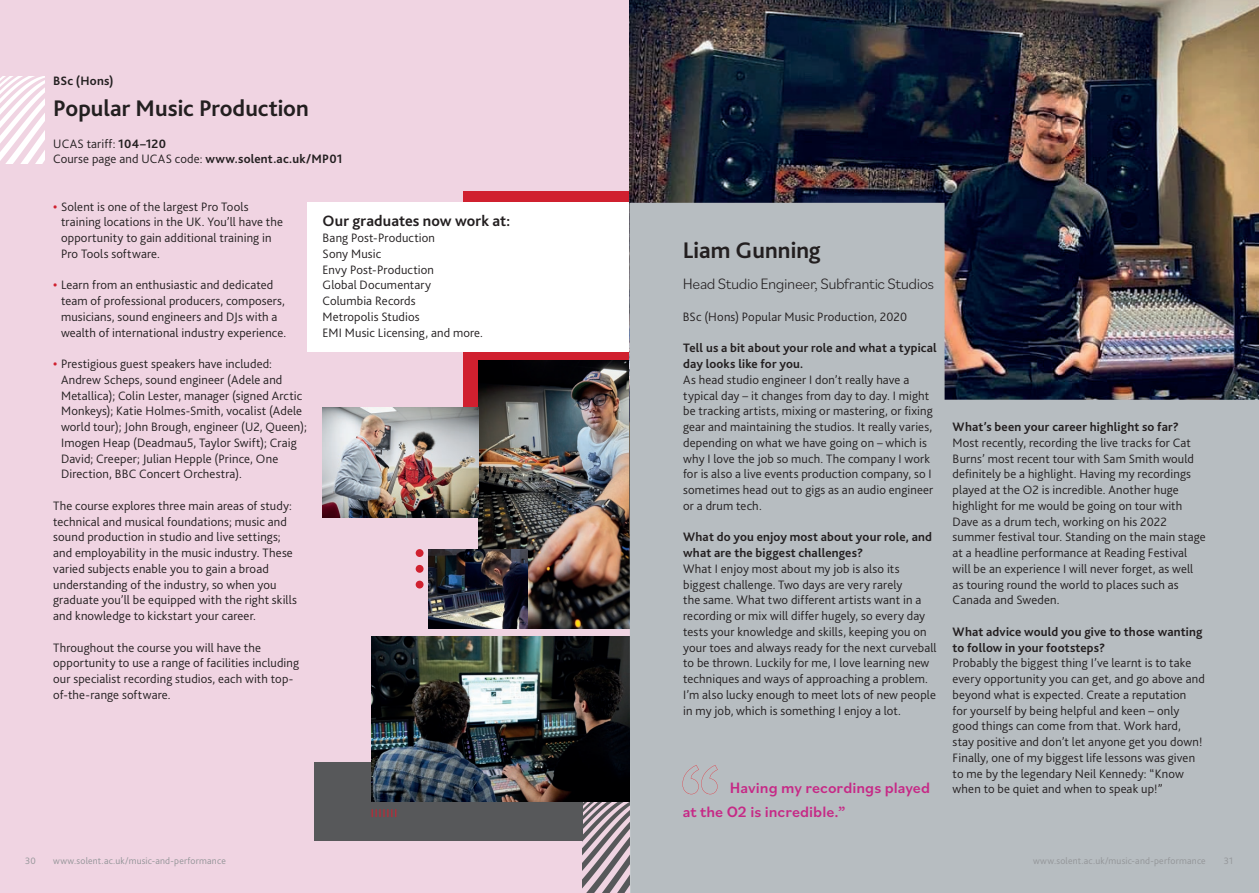
<style>
.page{position:relative;width:1259px;height:893px;background:#fff}
.page>*{position:absolute;margin:0;border:0;box-sizing:border-box;transform-origin:0 0}
.t1{font:700 23.7px "Bliss";color:#231f20}
.t2{font:500 15.75px/23.7px "Bilo";color:#c62986}
.t3{font:300 15.75px "Bilo";letter-spacing:-.03em;color:#231f20}
.t4{font:700 15.75px "Bliss";letter-spacing:.005em;color:#231f20}
.t5{font:300 12.75px/15.8px "Bliss";letter-spacing:.01em;color:#231f20}
.body{font:700 12.75px/15.8px "Bliss";letter-spacing:.015em;color:#231f20}
.t6{font:300 9.75px "Bliss";letter-spacing:.02em;color:#939598}
.s1{font-weight:700}
.s2{font-weight:700;color:#d0202f}
</style>
<div class="page">
<div style="left:0;top:0;width:629px;height:893px;background:#f0d4e2"></div>
<svg style="left:0;top:77px;width:44px;height:86px"></svg>
<svg style="left:582px;top:801px;width:47px;height:92px"></svg>
<div style="left:463px;top:191px;width:166px;height:217px;background:#d0202f"></div>
<div style="left:416px;top:549px;width:7px;height:8px;background:#d0202f;border-radius:50%"></div>
<div style="left:416px;top:565px;width:7px;height:8px;background:#d0202f;border-radius:50%"></div>
<div style="left:416px;top:581px;width:7px;height:7px;background:#d0202f;border-radius:50%"></div>
<div style="left:307px;top:202px;width:322px;height:150px;background:#fff"></div>
<img style="left:478px;top:360px;width:151px;height:268px">
<img style="left:429px;top:549px;width:98px;height:79px">
<div style="left:314px;top:762px;width:269px;height:79px;background:#57585a"></div>
<img style="left:372px;top:636px;width:257px;height:165px">
<svg style="left:372px;top:809px;width:24px;height:8px"></svg>
<img style="left:322px;top:408px;width:156px;height:110px">
<img style="left:629px;top:0;width:630px;height:203px">
<svg style="left:629px;top:203px;width:630px;height:690px;fill:#b7bdc1"></svg>
<svg style="left:682px;top:765px;width:35px;height:29px"></svg>
<p class="body" style="left:53px;top:73px;width:62px">BSc (Hons)</p>
<p class="t1" style="left:53px;top:94px;width:257px">Popular Music Production</p>
<p class="t5" style="left:53px;top:136px;width:114px">UCAS tariff: <span class="s1">104–120</span></p>
<p class="t5" style="left:53px;top:151px;width:291px">Course page and UCAS code: <span class="s1">www.solent.ac.uk/MP01</span></p>
<p class="t5" style="left:61px;top:199px;width:223px;text-indent:-8px"><span class="s2">•</span> Solent is one of the largest Pro Tools training locations in the UK. You’ll have the opportunity to gain additional training in Pro Tools software.</p>
<p class="t5" style="left:61px;top:277px;width:227px;text-indent:-8px"><span class="s2">•</span> Learn from an enthusiastic and dedicated team of professional producers, composers, musicians, sound engineers and DJs with a wealth of international industry experience.</p>
<p class="t5" style="left:61px;top:356px;width:247px;text-indent:-8px"><span class="s2">•</span> Prestigious guest speakers have included:<br>Andrew Scheps, sound engineer (Adele and Metallica); Colin Lester, manager (signed Arctic Monkeys); Katie Holmes-Smith, vocalist (Adele world tour); John Brough, engineer (U2, Queen); Imogen Heap (Deadmau5, Taylor Swift); Craig David; Creeper; Julian Hepple (Prince, One Direction, BBC Concert Orchestra).</p>
<p class="t5" style="left:53px;top:498px;width:245px">The course explores three main areas of study: technical and musical foundations; music and sound production in studio and live settings; and employability in the music industry. These varied subjects enable you to gain a broad understanding of the industry, so when you graduate you’ll be equipped with the right skills and knowledge to kickstart your career.</p>
<p class="t5" style="left:53px;top:640px;width:247px">Throughout the course you will have the opportunity to use a range of facilities including our specialist recording studios, each with top&shy;of-the-range software.</p>
<p class="t4" style="left:323px;top:211px;width:189px">Our graduates now work at:</p>
<p class="t5" style="left:323px;top:230px;width:114px">Bang Post-Production</p>
<p class="t5" style="left:323px;top:246px;width:60px">Sony Music</p>
<p class="t5" style="left:323px;top:262px;width:113px">Envy Post-Production</p>
<p class="t5" style="left:323px;top:277px;width:110px">Global Documentary</p>
<p class="t5" style="left:323px;top:293px;width:94px">Columbia Records</p>
<p class="t5" style="left:323px;top:309px;width:98px">Metropolis Studios</p>
<p class="t5" style="left:323px;top:325px;width:162px">EMI Music Licensing, and more.</p>
<p class="t1" style="left:683px;top:235px;width:140px">Liam Gunning</p>
<p class="t3" style="left:683px;top:273px;width:253px">Head Studio Engineer, Subfrantic Studios</p>
<p class="t5" style="left:683px;top:309px;width:226px">BSc (Hons) Popular Music Production, 2020</p>
<p class="body" style="left:683px;top:340px;width:255px">Tell us a bit about your role and what a typical day looks like for you.</p>
<p class="t5" style="left:683px;top:372px;width:252px">As head studio engineer I don’t really have a typical day – it changes from day to day. I might be tracking artists, mixing or mastering, or fixing gear and maintaining the studios. It really varies, depending on what we have going on – which is why I love the job so much. The company I work for is also a live events production company, so I sometimes head out to gigs as an audio engineer or a drum tech.</p>
<p class="body" style="left:683px;top:529px;width:250px">What do you enjoy most about your role, and what are the biggest challenges?</p>
<p class="t5" style="left:683px;top:561px;width:255px">What I enjoy most about my job is also its biggest challenge. Two days are very rarely<br>the same. What two different artists want in a recording or mix will differ hugely, so every day tests your knowledge and skills, keeping you on your toes and always ready for the next curveball to be thrown. Luckily for me, I love learning new techniques and ways of approaching a problem.<br>I’m also lucky enough to meet lots of new people in my job, which is something I enjoy a lot.</p>
<p class="t2" style="left:682px;top:776px;width:249px;text-indent:47px">Having my recordings played at the O2 is incredible.”</p>
<p class="body" style="left:952px;top:419px;width:228px">What’s been your career highlight so far?</p>
<p class="t5" style="left:952px;top:435px;width:255px">Most recently, recording the live tracks for Cat Burns’ most recent tour with Sam Smith would definitely be a highlight. Having my recordings played at the O2 is incredible. Another huge highlight for me would be going on tour with Dave as a drum tech, working on his 2022 summer festival tour. Standing on the main stage at a headline performance at Reading Festival will be an experience I will never forget, as well as touring round the world to places such as Canada and Sweden.</p>
<p class="body" style="left:952px;top:624px;width:251px">What advice would you give to those wanting to follow in your footsteps?</p>
<p class="t5" style="left:952px;top:655px;width:254px">Probably the biggest thing I’ve learnt is to take every opportunity you can get, and go above and beyond what is expected. Create a reputation<br>for yourself by being helpful and keen – only good things can come from that. Work hard, stay positive and don’t let anyone get you down!<br>Finally, one of my biggest life lessons was given to me by the legendary Neil Kennedy: “Know when to be quiet and when to speak up!”</p>
<p class="t6" style="left:25px;top:855px;width:12px">30</p>
<p class="t6" style="left:53px;top:855px;width:174px">www.solent.ac.uk/music-and-performance</p>
<p class="t6" style="left:1033px;top:855px;width:174px">www.solent.ac.uk/music-and-performance</p>
<p class="t6" style="left:1223px;top:855px;width:11px">31</p>
</div>
